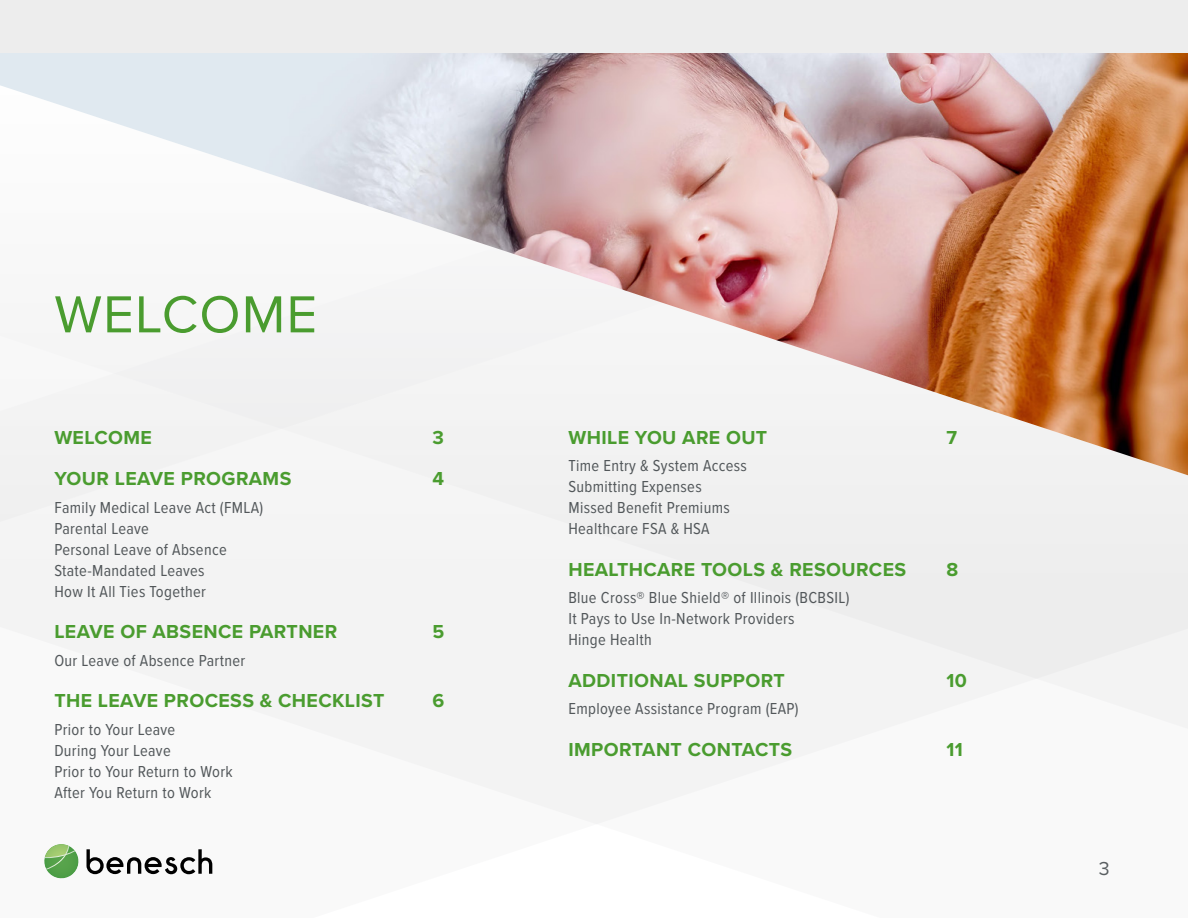
<style>
.page{position:relative;width:1188px;height:918px;background:#fff}
.page>*{position:absolute;margin:0;border:0;box-sizing:border-box;transform-origin:0 0}
.t1{font:54px "Proxima Nova";letter-spacing:.02em;color:#4a9c2f}
.t2{font:700 19.5px "Proxima Nova";letter-spacing:.02em;color:#4a9c2f}
.t3{font:19.5px "Proxima Nova";color:#595e61}
.t4{font:16.5px "Proxima Nova Cond";letter-spacing:.02em;color:#52575a}
</style>
<div class="page">
<svg style="left:380px;top:475px;width:808px;height:335px"></svg>
<div style="left:0;top:475px;width:1186px;height:277px;background:#f3f3f3"></div>
<svg style="left:44px;top:844px;width:35px;height:35px"></svg>
<svg style="left:87px;top:849px;width:125px;height:25px"></svg>
<img style="left:0;top:52px;width:1188px;height:423px">
<div style="left:0;top:0;width:1188px;height:52px;background:#ededed"></div>
<p class="t1" style="left:54px;top:274px;width:264px">WELCOME</p>
<p class="t2" style="left:54px;top:423px;width:99px">WELCOME</p>
<p class="t2" style="left:432px;top:423px;width:13px">3</p>
<p class="t2" style="left:54px;top:464px;width:239px">YOUR LEAVE PROGRAMS</p>
<p class="t2" style="left:432px;top:464px;width:13px">4</p>
<p class="t4" style="left:54px;top:495px;width:210px">Family Medical Leave Act (FMLA)</p>
<p class="t4" style="left:54px;top:516px;width:96px">Parental Leave</p>
<p class="t4" style="left:54px;top:537px;width:174px">Personal Leave of Absence</p>
<p class="t4" style="left:54px;top:558px;width:152px">State-Mandated Leaves</p>
<p class="t4" style="left:54px;top:579px;width:153px">How It All Ties Together</p>
<p class="t2" style="left:54px;top:617px;width:284px">LEAVE OF ABSENCE PARTNER</p>
<p class="t2" style="left:432px;top:617px;width:13px">5</p>
<p class="t4" style="left:54px;top:648px;width:192px">Our Leave of Absence Partner</p>
<p class="t2" style="left:54px;top:686px;width:332px">THE LEAVE PROCESS &amp; CHECKLIST</p>
<p class="t2" style="left:432px;top:686px;width:13px">6</p>
<p class="t4" style="left:54px;top:717px;width:122px">Prior to Your Leave</p>
<p class="t4" style="left:54px;top:738px;width:118px">During Your Leave</p>
<p class="t4" style="left:54px;top:759px;width:180px">Prior to Your Return to Work</p>
<p class="t4" style="left:54px;top:780px;width:159px">After You Return to Work</p>
<p class="t2" style="left:568px;top:423px;width:200px">WHILE YOU ARE OUT</p>
<p class="t2" style="left:946px;top:423px;width:12px">7</p>
<p class="t4" style="left:568px;top:454px;width:180px">Time Entry &amp; System Access</p>
<p class="t4" style="left:568px;top:475px;width:135px">Submitting Expenses</p>
<p class="t4" style="left:568px;top:496px;width:163px">Missed Benefit Premiums</p>
<p class="t4" style="left:568px;top:517px;width:143px">Healthcare FSA &amp; HSA</p>
<p class="t2" style="left:568px;top:555px;width:339px">HEALTHCARE TOOLS &amp; RESOURCES</p>
<p class="t2" style="left:946px;top:555px;width:13px">8</p>
<p class="t4" style="left:568px;top:586px;width:283px">Blue Cross® Blue Shield® of Illinois (BCBSIL)</p>
<p class="t4" style="left:568px;top:607px;width:228px">It Pays to Use In-Network Providers</p>
<p class="t4" style="left:568px;top:628px;width:85px">Hinge Health</p>
<p class="t2" style="left:568px;top:666px;width:218px">ADDITIONAL SUPPORT</p>
<p class="t2" style="left:946px;top:666px;width:22px">10</p>
<p class="t4" style="left:568px;top:697px;width:232px">Employee Assistance Program (EAP)</p>
<p class="t2" style="left:568px;top:735px;width:225px">IMPORTANT CONTACTS</p>
<p class="t2" style="left:946px;top:735px;width:18px">11</p>
<p class="t3" style="left:1099px;top:854px;width:12px">3</p>
</div>
